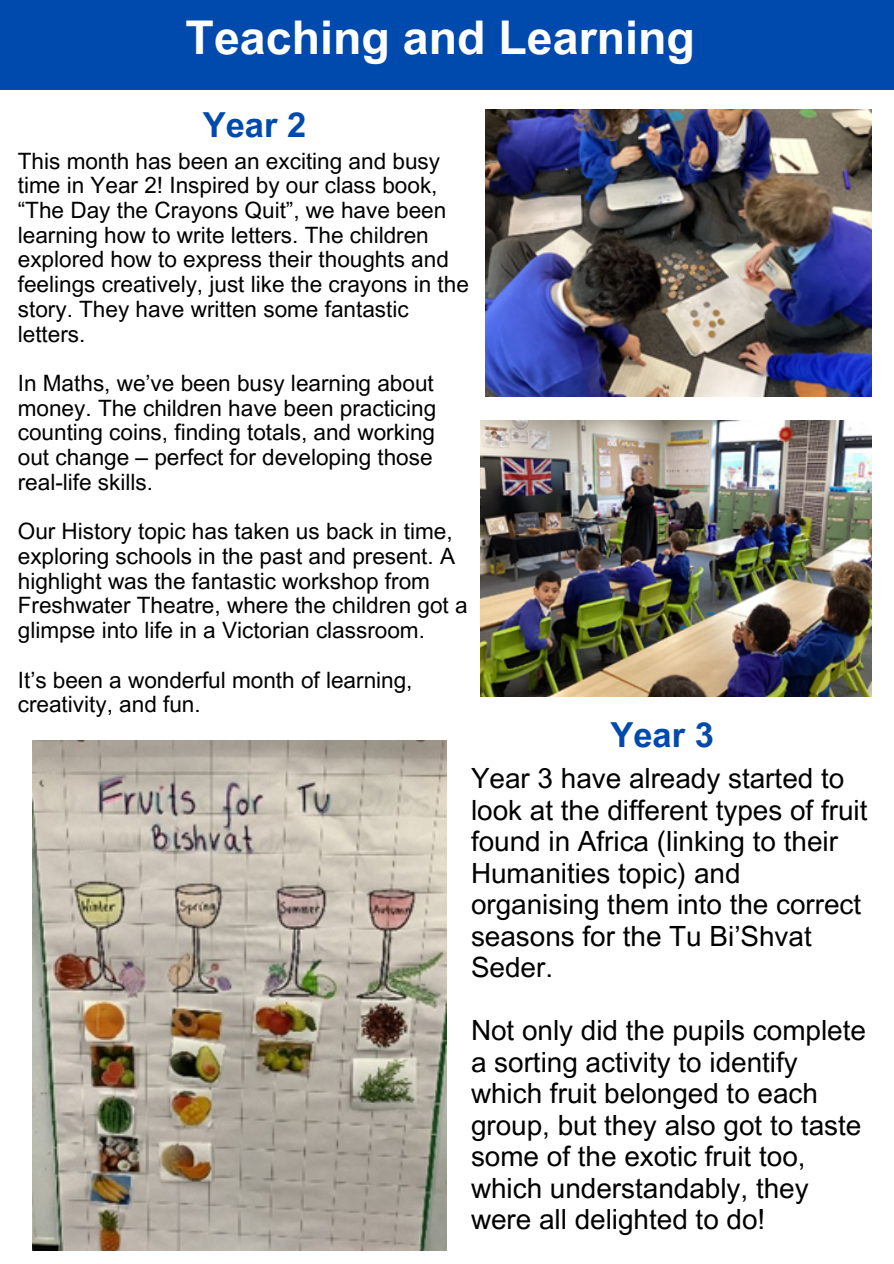
<style>
.page{position:relative;width:894px;height:1264px;background:#fff}
.page>*{position:absolute;margin:0;border:0;box-sizing:border-box;transform-origin:0 0}
.t1{font:700 46.5px "Arial MT Pro";color:#fff}
.t2{font:700 34.5px "Arial MT Pro";color:#004aad}
.t3{font:27.9px/31.5px "Arial MT Pro";color:#000}
.t4{font:22.5px/24.8px "Arial MT Pro";color:#000}
</style>
<div class="page">
<div style="left:0;top:0;width:893px;height:89px;background:#004aad"></div>
<img style="left:485px;top:110px;width:386px;height:287px">
<img style="left:480px;top:420px;width:391px;height:276px">
<img style="left:32px;top:740px;width:414px;height:510px">
<h1 class="t1" style="left:185px;top:20px;width:510px">Teaching and Learning</h1>
<h2 class="t2" style="left:203px;top:112px;width:105px">Year 2</h2>
<p class="t4" style="left:18px;top:151px;width:452px">This month has been an exciting and busy time in Year 2! Inspired by our class book, “The Day the Crayons Quit”, we have been learning how to write letters. The children explored how to express their thoughts and feelings creatively, just like the crayons in the story. They have written some fantastic letters.</p>
<p class="t4" style="left:18px;top:373px;width:420px">In Maths, we’ve been busy learning about money. The children have been practicing counting coins, finding totals, and working out change – perfect for developing those real-life skills.</p>
<p class="t4" style="left:18px;top:522px;width:451px">Our History topic has taken us back in time, exploring schools in the past and present. A highlight was the fantastic workshop from Freshwater Theatre, where the children got a glimpse into life in a Victorian classroom.</p>
<p class="t4" style="left:18px;top:670px;width:396px">It’s been a wonderful month of learning, creativity, and fun.</p>
<p class="t2" style="left:610px;top:722px;width:105px">Year 3</p>
<p class="t3" style="left:471px;top:766px;width:398px">Year 3 have already started to look at the different types of fruit found in Africa (linking to their<br>Humanities topic) and organising them into the correct seasons for the Tu Bi’Shvat<br>Seder.</p>
<p class="t3" style="left:471px;top:1018px;width:396px">Not only did the pupils complete a sorting activity to identify which fruit belonged to each group, but they also got to taste some of the exotic fruit too, which understandably, they were all delighted to do!</p>
</div>
